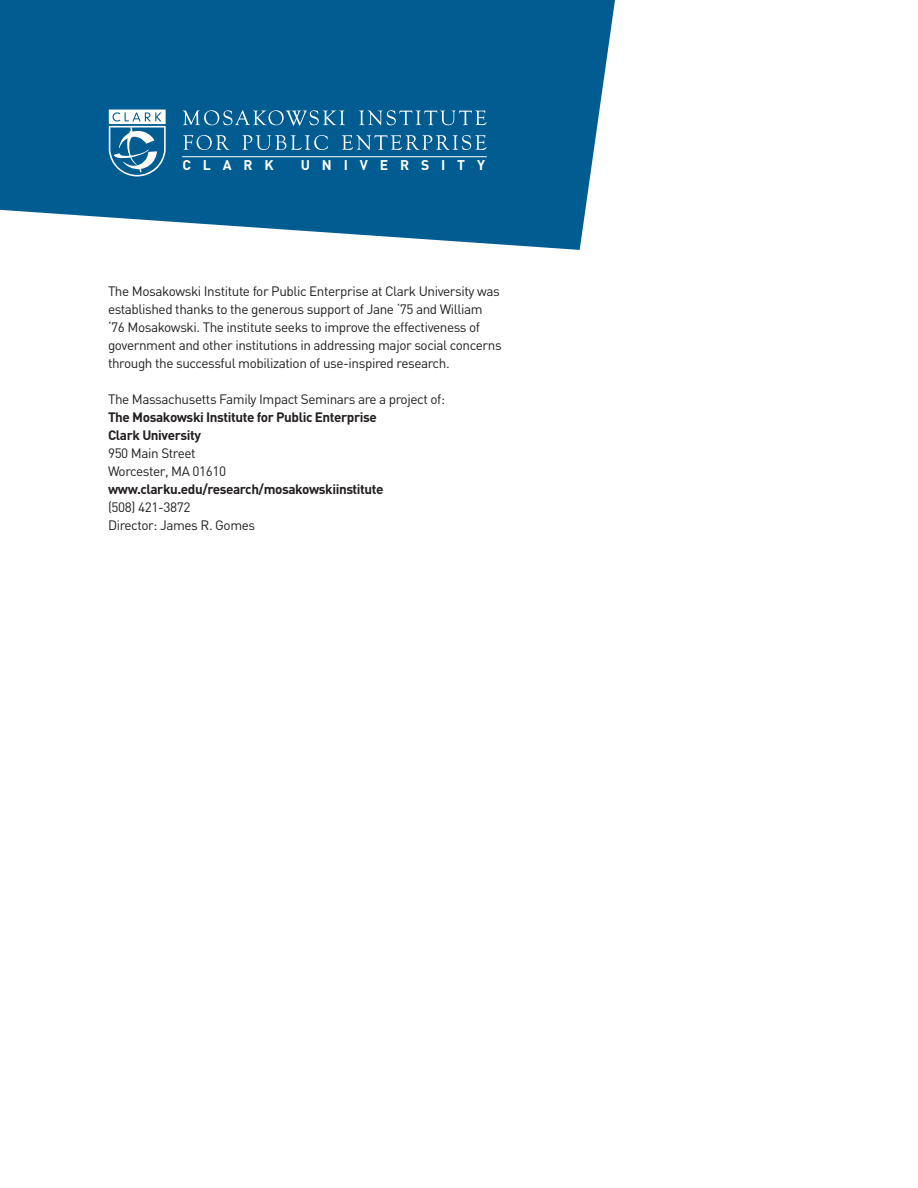
<style>
.page{position:relative;width:918px;height:1188px;background:#fff}
.page>*{position:absolute;margin:0;border:0;box-sizing:border-box;transform-origin:0 0}
.t1{font:700 13.95px "DIN";letter-spacing:.85em;color:#fff}
.t2{font:13.5px/18px "DIN";letter-spacing:-.03em;color:#231f20}
.t3{font:700 13.5px/18px "DIN";letter-spacing:-.03em;color:#231f20}
</style>
<div class="page">
<svg style="left:0;top:0;width:615px;height:250px;background:#20709e"></svg>
<div style="left:106px;top:107px;width:382px;height:72px;background:#005c91"></div>
<svg style="left:109px;top:110px;width:57px;height:66px"></svg>
<svg style="left:183px;top:110px;width:162px;height:16px"></svg>
<svg style="left:359px;top:110px;width:127px;height:15px"></svg>
<svg style="left:183px;top:135px;width:46px;height:15px"></svg>
<svg style="left:242px;top:135px;width:86px;height:15px"></svg>
<svg style="left:342px;top:135px;width:144px;height:15px"></svg>
<hr style="left:182px;top:156px;width:305px;height:1px;background:#fff">
<div style="left:105px;top:106px;width:384px;height:74px;border:2px solid #005c91"></div>
<p class="t1" style="left:182px;top:156px;width:93px">CLARK</p>
<p class="t1" style="left:301px;top:156px;width:186px">UNIVERSITY</p>
<p class="t2" style="left:108px;top:282px;width:395px">The M osakowski I nstitute for Public Enterprise at Clark U niversity was established thanks to the generous support of Jane ‘75 and William ‘76 M osakowski. The institute seeks to improve the effectiveness of government and other institutions in addressing major social concerns through the successful mobilization of use-inspired research.</p>
<p class="t2" style="left:108px;top:390px;width:339px">The Massachusetts Family I mpact Seminars are a project of:</p>
<p class="t3" style="left:108px;top:408px;width:270px">The Mosakowski Institute for Public Enterprise<br>Clark University</p>
<p class="t2" style="left:108px;top:444px;width:120px">950 Main Street<br>Worcester, MA 01610</p>
<p class="t3" style="left:108px;top:480px;width:277px">www.clarku.edu/research/mosakowskiinstitute</p>
<p class="t2" style="left:108px;top:498px;width:149px">(508) 421-3872<br>Director: James R. Gomes</p>
</div>
